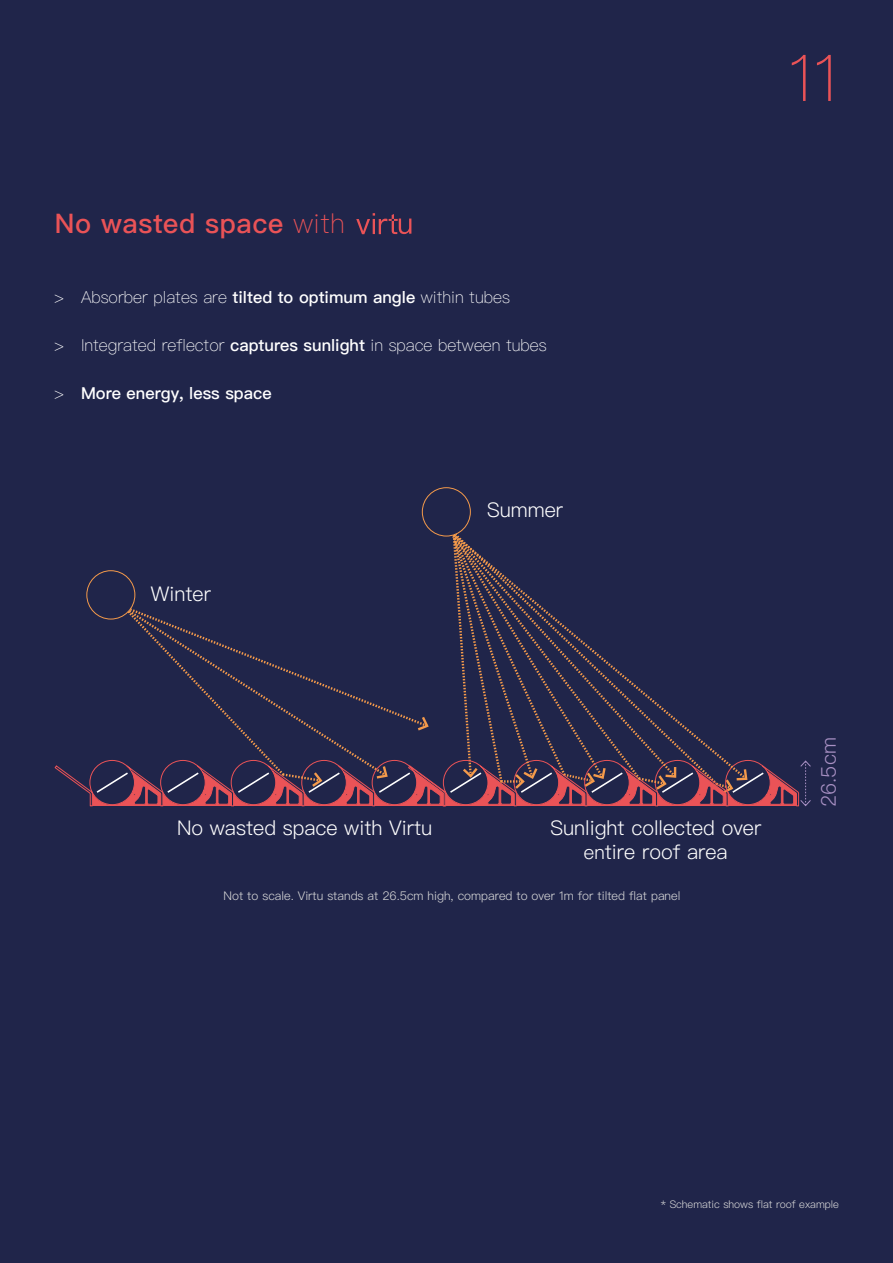
<style>
.page{position:relative;width:893px;height:1263px;background:#20254a}
.page>*{position:absolute;margin:0;border:0;box-sizing:border-box;transform-origin:0 0}
.t1{font:100 64.5px "Ping Fang HK";color:#ea5357}
.t2{font:500 27px "Ping Fang HK";letter-spacing:.02em;color:#ea5357}
.t3{font:300 20.25px/24px "Ping Fang HK";color:#fff;text-align:center}
.t4{font:300 20.25px "Ping Fang HK";color:#a991c4}
.t5{font:100 16.5px "Ping Fang HK";color:#fff}
.t6{font:500 16.5px "Ping Fang HK";color:#fff}
.t7{font:300 12px "Ping Fang HK";color:#dadada}
.t8{font:300 10.5px "Ping Fang HK";color:#dadada}
.s1{font-weight:100}
.s2{font-weight:500}
.s3{font-size:19.05px}
</style>
<div class="page">
<div style="left:422px;top:487px;width:49px;height:49px;border:1px solid #f49a4b;border-radius:50%"></div>
<svg style="left:54px;top:532px;width:758px;height:275px;background:#2d2a4a"></svg>
<div style="left:86px;top:570px;width:49px;height:49px;border:1px solid #f49a4b;border-radius:50%"></div>
<svg style="left:356px;top:213px;width:55px;height:21px"></svg>
<h2 class="t2" style="left:55px;top:207px;width:291px">No wasted space <span class="s1">with</span></h2>
<p class="t5" style="left:54px;top:287px;width:457px">&gt; Absorber plates are <span class="s2">tilted to optimum angle</span> within tubes</p>
<p class="t5" style="left:54px;top:335px;width:494px">&gt; Integrated reflector <span class="s2">captures sunlight</span> in space between tubes</p>
<p class="t6" style="left:54px;top:383px;width:219px"><span class="s1">&gt;</span> More energy, less space</p>
<p class="t3" style="left:151px;top:581px;width:62px">Winter</p>
<p class="t3" style="left:487px;top:497px;width:78px">Summer</p>
<h1 class="t1" style="left:789px;top:38px;width:52px">11</h1>
<p class="t3" style="left:177px;top:816px;width:257px">No wasted space with Virtu</p>
<p class="t3" style="left:550px;top:816px;width:212px">Sunlight collected over <span class="s3">en</span>tire roof area</p>
<p class="t7" style="left:224px;top:889px;width:458px">Not to scale. Virtu stands at 26.5cm high, compared to over 1m for tilted flat panel</p>
<p class="t4" style="left:816px;top:807px;width:71px;rotate:-90deg">26.5cm</p>
<p class="t8" style="left:661px;top:1197px;width:180px">* Schematic shows flat roof example</p>
</div>
